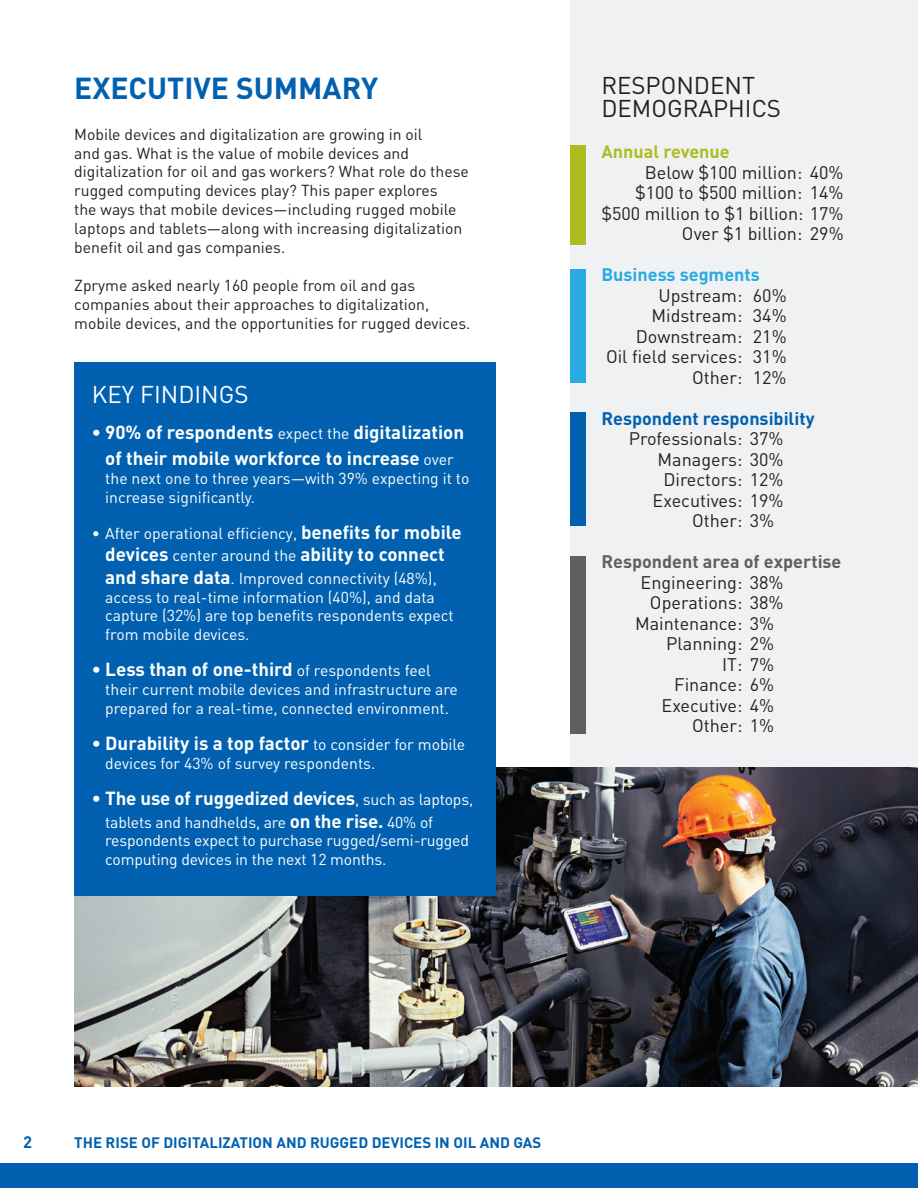
<style>
.page{position:relative;width:918px;height:1188px;background:#fff}
.page>*{position:absolute;margin:0;border:0;box-sizing:border-box;transform-origin:0 0}
.t1{font:700 30px "DIN";color:#0161b0}
.t2{font:24px/23.5px "DIN";color:#231f20}
.t3{font:24px "DIN";color:#fff}
.t4{font:700 18.75px/26.1px "DIN";color:#fff;text-align:center}
.t5{font:18px/20.5px "DIN";color:#231f20;text-align:right}
.t6{font:700 18px "DIN";color:#5f5f62}
.t7{font:700 18px "DIN";color:#0161b0}
.t8{font:700 18px "DIN";color:#29abe2}
.t9{font:700 18px "DIN";color:#aebc21}
.t10{font:700 16.5px "DIN";color:#0161b0}
.t11{font:15.75px/18.9px "DIN";color:#fff}
.t12{font:15.75px/18.9px "DIN";color:#231f20}
.t13{font:700 15px "DIN";color:#0161b0}
.s1{font-weight:400;font-size:15.75px}
.s2{font-weight:700;font-size:18.75px}
</style>
<div class="page">
<div style="left:0;top:1163px;width:918px;height:25px;background:#0161b0"></div>
<div style="left:570px;top:0;width:348px;height:1087px;background:#f0f1f2"></div>
<div style="left:570px;top:146px;width:15px;height:99px;background:#aebc21"></div>
<div style="left:570px;top:269px;width:15px;height:113px;background:#29abe2"></div>
<div style="left:570px;top:412px;width:15px;height:114px;background:#0161b0"></div>
<div style="left:570px;top:556px;width:15px;height:178px;background:#5f5f62"></div>
<img style="left:74px;top:768px;width:844px;height:319px">
<div style="left:74px;top:362px;width:422px;height:533px;background:#0161b0"></div>
<h1 class="t1" style="left:74px;top:69px;width:306px">EXECUTIVE SUMMARY</h1>
<p class="t12" style="left:74px;top:124px;width:396px">Mobile devices and digitalization are growing in oil<br>and gas. What is the value of mobile devices and digitalization for oil and gas workers? What role do these rugged computing devices play? This paper explores<br>the ways that mobile devices—including rugged mobile laptops and tablets—along with increasing digitalization benefit oil and gas companies.</p>
<p class="t12" style="left:74px;top:275px;width:398px">Zpryme asked nearly 160 people from oil and gas companies about their approaches to digitalization, mobile devices, and the opportunities for rugged devices.</p>
<h2 class="t3" style="left:92px;top:379px;width:158px">KEY FINDINGS</h2>
<p class="t4" style="left:92px;top:418px;width:374px">• 90% of respondents <span class="s1">expect the</span> digitalization of their mobile workforce to increase <span class="s1">over</span></p>
<p class="t11" style="left:105px;top:468px;width:366px">the next one to three years—with 39% expecting it to increase significantly.</p>
<p class="t11" style="left:92px;top:523px;width:372px">• After operational efficiency, <span class="s2">benefits for mobile</span></p>
<p class="t4" style="left:105px;top:541px;width:341px">devices <span class="s1">center around the</span> ability to connect</p>
<p class="t11" style="left:105px;top:568px;width:350px"><span class="s2">and share data</span>. Improved connectivity (48%), access to real-time information (40%), and data capture (32%) are top benefits respondents expect from mobile devices.</p>
<p class="t4" style="left:92px;top:656px;width:340px">• Less than of one-third <span class="s1">of respondents feel</span></p>
<p class="t11" style="left:105px;top:680px;width:354px">their current mobile devices and infrastructure are prepared for a real-time, connected environment.</p>
<p class="t4" style="left:92px;top:730px;width:375px">• Durability is a top factor <span class="s1">to consider for mobile</span></p>
<p class="t11" style="left:105px;top:754px;width:272px">devices for 43% of survey respondents.</p>
<p class="t4" style="left:92px;top:784px;width:383px">• The use of ruggedized devices<span class="s1">, such as laptops,</span></p>
<p class="t11" style="left:105px;top:812px;width:365px">tablets and handhelds, are <span class="s2">on the rise.</span> 40% of respondents expect to purchase rugged/semi-rugged computing devices in the next 12 months.</p>
<h2 class="t2" style="left:601px;top:73px;width:181px">RESPONDENT<br>DEMOGRAPHICS</h2>
<p class="t9" style="left:601px;top:140px;width:130px">Annual revenue</p>
<p class="t5" style="left:601px;top:162px;width:244px">Below $100 million: 40%<br>$100 to $500 million: 14% $500 million to $1 billion: 17%<br>Over $1 billion: 29%</p>
<p class="t8" style="left:601px;top:263px;width:160px">Business segments</p>
<p class="t5" style="left:606px;top:285px;width:182px">Upstream: 60%<br>Midstream: 34%<br>Downstream: 21%<br>Oil field services: 31%<br>Other: 12%</p>
<p class="t7" style="left:601px;top:407px;width:215px">Respondent responsibility</p>
<p class="t5" style="left:629px;top:428px;width:156px">Professionals: 37%</p>
<p class="t5" style="left:658px;top:449px;width:128px">Managers: 30%</p>
<p class="t5" style="left:663px;top:469px;width:122px">Directors: 12%</p>
<p class="t5" style="left:653px;top:490px;width:133px">Executives: 19%</p>
<p class="t5" style="left:692px;top:510px;width:84px">Other: 3%</p>
<p class="t6" style="left:601px;top:550px;width:242px">Respondent area of expertise</p>
<p class="t5" style="left:641px;top:572px;width:145px">Engineering: 38%</p>
<p class="t5" style="left:650px;top:592px;width:135px">Operations: 38%</p>
<p class="t5" style="left:635px;top:613px;width:141px">Maintenance: 3%</p>
<p class="t5" style="left:666px;top:633px;width:110px">Planning: 2%</p>
<p class="t5" style="left:722px;top:654px;width:54px">IT: 7%</p>
<p class="t5" style="left:674px;top:674px;width:102px">Finance: 6%</p>
<p class="t5" style="left:662px;top:695px;width:114px">Executive: 4%</p>
<p class="t5" style="left:692px;top:715px;width:84px">Other: 1%</p>
<p class="t10" style="left:23px;top:1131px;width:10px">2</p>
<p class="t13" style="left:74px;top:1132px;width:469px">THE RISE OF DIGITALIZATION AND RUGGED DEVICES IN OIL AND GAS</p>
</div>
